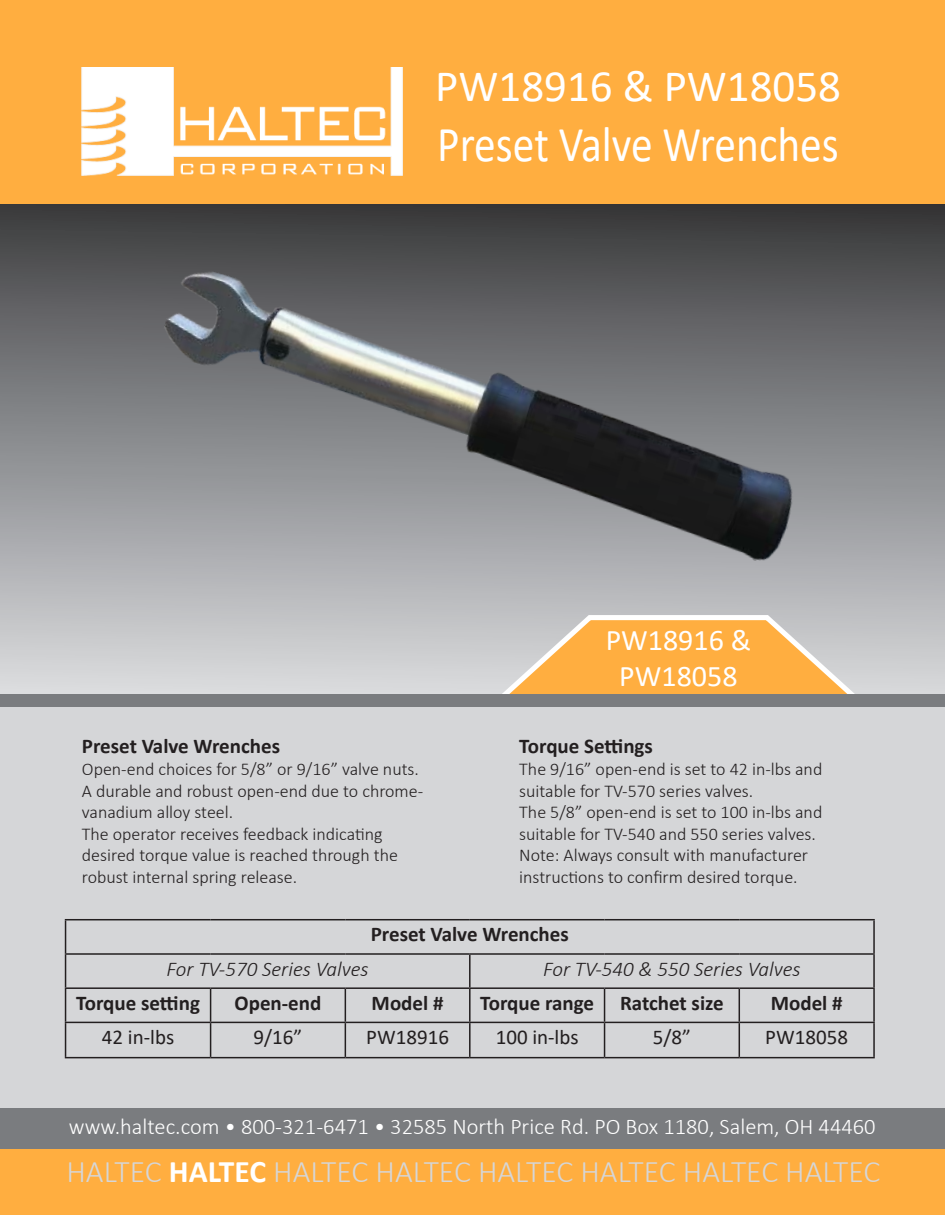
<style>
.page{position:relative;width:945px;height:1215px;background:#fff}
.page>*{position:absolute;margin:0;border:0;box-sizing:border-box;transform-origin:0 0}
.t1{font:50.4px "Calibri";color:#fff;scale:.86 1}
.t2{font:45px "Calibri";color:#fff}
.t3{font:300 31.5px "Calibri";color:#d5d6d8}
.t4{font:30px "Calibri";color:#fff}
.t5{font:300 22.5px "Calibri";color:#fff}
.t6{font:700 21px "Calibri";color:#231f20}
.t7{font:italic 300 21px "Calibri";color:#231f20}
.t8{font:21px "Calibri";color:#231f20}
.t9{font:300 18px/21.6px "Calibri";color:#231f20}
.s1{font-weight:700;color:#fff}
</style>
<div class="page">
<svg style="left:0;top:204px;width:945px;height:490px;background:#8b8c8e"></svg>
<svg style="left:494px;top:610px;width:369px;height:84px;background:#ecbb79"></svg>
<div style="left:0;top:0;width:945px;height:204px;background:#ffae40"></div>
<div style="left:0;top:1149px;width:945px;height:66px;background:#ffae40"></div>
<img style="left:82px;top:68px;width:320px;height:108px">
<div style="left:0;top:694px;width:945px;height:455px;background:#7a7c7f"></div>
<div style="left:0;top:707px;width:945px;height:400px;background:#d5d6d8"></div>
<img style="left:148px;top:262px;width:664px;height:305px">
<hr style="left:65px;top:919px;width:146px;height:1px;background:#231f20">
<hr style="left:65px;top:920px;width:1px;height:33px;background:#231f20">
<hr style="left:211px;top:919px;width:134px;height:1px;background:#231f20">
<hr style="left:345px;top:919px;width:125px;height:1px;background:#231f20">
<hr style="left:470px;top:919px;width:135px;height:1px;background:#231f20">
<hr style="left:605px;top:919px;width:134px;height:1px;background:#231f20">
<hr style="left:739px;top:919px;width:136px;height:1px;background:#231f20">
<hr style="left:873px;top:920px;width:2px;height:33px;background:#231f20">
<hr style="left:65px;top:953px;width:146px;height:2px;background:#231f20">
<hr style="left:65px;top:955px;width:1px;height:32px;background:#231f20">
<hr style="left:211px;top:953px;width:134px;height:2px;background:#231f20">
<hr style="left:345px;top:953px;width:125px;height:2px;background:#231f20">
<hr style="left:470px;top:953px;width:135px;height:2px;background:#231f20">
<hr style="left:469px;top:955px;width:2px;height:32px;background:#231f20">
<hr style="left:605px;top:953px;width:134px;height:2px;background:#231f20">
<hr style="left:739px;top:953px;width:136px;height:2px;background:#231f20">
<hr style="left:873px;top:955px;width:2px;height:32px;background:#231f20">
<hr style="left:65px;top:987px;width:146px;height:2px;background:#231f20">
<hr style="left:65px;top:989px;width:1px;height:33px;background:#231f20">
<hr style="left:211px;top:987px;width:134px;height:2px;background:#231f20">
<hr style="left:210px;top:989px;width:1px;height:33px;background:#231f20">
<hr style="left:345px;top:987px;width:125px;height:2px;background:#231f20">
<hr style="left:345px;top:989px;width:1px;height:33px;background:#231f20">
<hr style="left:470px;top:987px;width:135px;height:2px;background:#231f20">
<hr style="left:469px;top:989px;width:2px;height:33px;background:#231f20">
<hr style="left:605px;top:987px;width:134px;height:2px;background:#231f20">
<hr style="left:604px;top:989px;width:1px;height:33px;background:#231f20">
<hr style="left:739px;top:987px;width:136px;height:2px;background:#231f20">
<hr style="left:739px;top:989px;width:1px;height:33px;background:#231f20">
<hr style="left:873px;top:989px;width:2px;height:33px;background:#231f20">
<hr style="left:65px;top:1022px;width:146px;height:1px;background:#231f20">
<hr style="left:65px;top:1023px;width:1px;height:34px;background:#231f20">
<hr style="left:211px;top:1022px;width:134px;height:1px;background:#231f20">
<hr style="left:210px;top:1023px;width:1px;height:34px;background:#231f20">
<hr style="left:345px;top:1022px;width:125px;height:1px;background:#231f20">
<hr style="left:345px;top:1023px;width:1px;height:34px;background:#231f20">
<hr style="left:470px;top:1022px;width:135px;height:1px;background:#231f20">
<hr style="left:469px;top:1023px;width:2px;height:34px;background:#231f20">
<hr style="left:605px;top:1022px;width:134px;height:1px;background:#231f20">
<hr style="left:604px;top:1023px;width:1px;height:34px;background:#231f20">
<hr style="left:739px;top:1022px;width:136px;height:1px;background:#231f20">
<hr style="left:739px;top:1023px;width:1px;height:34px;background:#231f20">
<hr style="left:873px;top:1023px;width:2px;height:34px;background:#231f20">
<hr style="left:65px;top:1057px;width:146px;height:1px;background:#231f20">
<hr style="left:211px;top:1057px;width:134px;height:1px;background:#231f20">
<hr style="left:345px;top:1057px;width:125px;height:1px;background:#231f20">
<hr style="left:470px;top:1057px;width:135px;height:1px;background:#231f20">
<hr style="left:605px;top:1057px;width:134px;height:1px;background:#231f20">
<hr style="left:739px;top:1057px;width:136px;height:1px;background:#231f20">
<p class="t2" style="left:435px;top:55px;width:407px">PW18916 &amp; PW18058</p>
<p class="t1" style="left:437px;top:109px;width:469px">Preset Valve Wrenches</p>
<p class="t6" style="left:82px;top:732px;width:200px">Preset Valve Wrenches</p>
<p class="t9" style="left:82px;top:758px;width:343px">Open-end choices for 5/8” or 9/16” valve nuts.<br>A durable and robust open-end due to chrome&shy;vanadium alloy steel.</p>
<p class="t9" style="left:82px;top:823px;width:318px">The operator receives feedback indicating desired torque value is reached through the robust internal spring release.</p>
<p class="t4" style="left:606px;top:619px;width:147px">PW18916 &amp;</p>
<p class="t4" style="left:619px;top:655px;width:120px">PW18058</p>
<p class="t6" style="left:519px;top:732px;width:135px">Torque Settings</p>
<p class="t9" style="left:519px;top:758px;width:305px">The 9/16” open-end is set to 42 in-lbs and suitable for TV-570 series valves.</p>
<p class="t9" style="left:519px;top:801px;width:305px">The 5/8” open-end is set to 100 in-lbs and suitable for TV-540 and 550 series valves.</p>
<p class="t9" style="left:519px;top:844px;width:290px">Note: Always consult with manufacturer instructions to confirm desired torque.</p>
<p class="t6" style="left:371px;top:920px;width:200px">Preset Valve Wrenches</p>
<p class="t7" style="left:167px;top:956px;width:204px">For TV-570 Series Valves</p>
<p class="t7" style="left:543px;top:956px;width:259px">For TV-540 &amp; 550 Series Valves</p>
<p class="t6" style="left:76px;top:988px;width:125px">Torque setting</p>
<p class="t6" style="left:235px;top:988px;width:88px">Open-end</p>
<p class="t6" style="left:372px;top:988px;width:73px">Model #</p>
<p class="t6" style="left:480px;top:988px;width:115px">Torque range</p>
<p class="t6" style="left:620px;top:988px;width:105px">Ratchet size</p>
<p class="t6" style="left:771px;top:988px;width:73px">Model #</p>
<p class="t8" style="left:102px;top:1023px;width:74px">42 in-lbs</p>
<p class="t8" style="left:254px;top:1023px;width:50px">9/16”</p>
<p class="t8" style="left:366px;top:1023px;width:84px">PW18916</p>
<p class="t8" style="left:496px;top:1023px;width:84px">100 in-lbs</p>
<p class="t8" style="left:653px;top:1023px;width:40px">5/8”</p>
<p class="t8" style="left:765px;top:1023px;width:84px">PW18058</p>
<p class="t5" style="left:69px;top:1113px;width:808px">www.haltec.com • 800-321-6471 • 32585 North Price Rd. PO Box 1180, Salem, OH 44460</p>
<p class="t3" style="left:66px;top:1152px;width:816px">HALTEC <span class="s1">HALTEC</span> HALTEC HALTEC HALTEC HALTEC HALTEC HALTEC</p>
</div>
